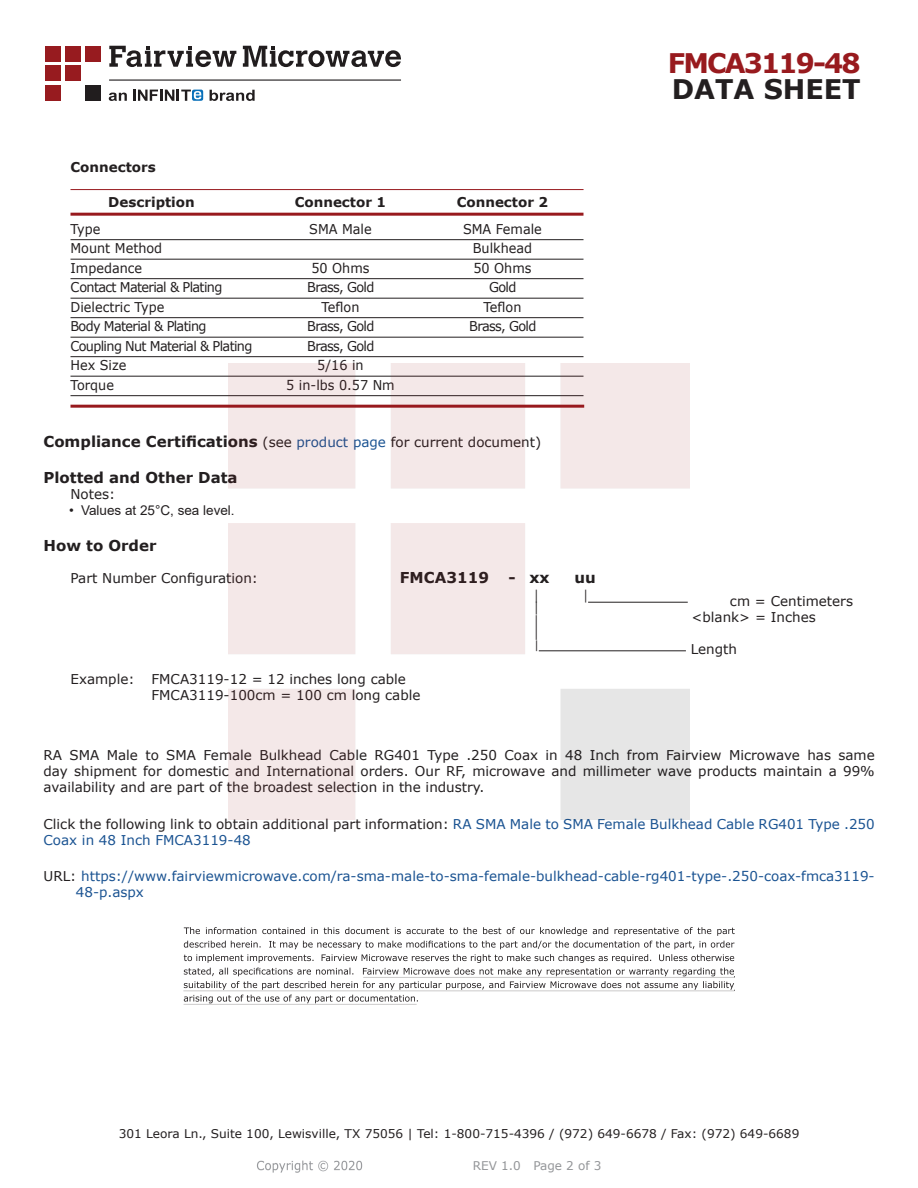
<style>
.page{position:relative;width:918px;height:1188px;background:#fff}
.page>*{position:absolute;margin:0;border:0;box-sizing:border-box;transform-origin:0 0}
.FM{font:700 27px "Verdana";letter-spacing:-.07em;color:#981a1e}
.t1{font:700 27px "Verdana";color:#231f20}
.Specs_Para{font:25.8px "Verdana";color:#231f20;scale:.39 1}
.Head1_for_Compliance{font:700 15px "Verdana";color:#231f20}
.Specs_Para-2{font:700 15px "Verdana";color:#231f20}
.Web_Description_Para{font:13.5px/16.2px "Verdana";color:#231f20;text-align:justify}
.Table_Body_Connector{font:13.5px "Verdana";letter-spacing:-.05em;color:#231f20;scale:.95 1}
.Specs_Para-3{font:13.5px "Verdana";color:#231f20}
.Web_Description_Para-2{font:13.5px/16.2px "Verdana";color:#1a5392}
.URL_para{font:13.5px/16.2px "Verdana";color:#1a5392}
.Table_Body_Connector-2{font:13.5px "Verdana";color:#231f20;scale:.95 1}
.Table_Header_Connect{font:700 13.5px "Verdana";color:#231f20}
.t2{font:13.5px "Arial";color:#231f20}
.Head2{font:700 13.5px "Verdana";color:#231f20}
.Specs_Para-4{font:13.5px "Verdana";color:#231f20;scale:.75 1}
.t3{font:12px "Verdana";color:#231f20}
.REV_Info{font:12px "Verdana";color:#939598}
.Specs_Para-5{font:11.25px "Verdana";color:#231f20;scale:.86 1}
.s1{font-weight:400;font-size:13.5px}
.s2{font-weight:400;font-size:13.5px;color:#1a5392}
.s3{color:#231f20}
</style>
<div class="page">
<hr style="left:70px;top:189px;width:514px;height:1px;background:#981a1e">
<hr style="left:70px;top:213px;width:514px;height:3px;background:#981a1e">
<hr style="left:70px;top:239px;width:514px;height:1px;background:#231f20">
<hr style="left:70px;top:259px;width:514px;height:1px;background:#231f20">
<hr style="left:70px;top:278px;width:514px;height:1px;background:#231f20">
<hr style="left:70px;top:298px;width:514px;height:1px;background:#231f20">
<hr style="left:70px;top:317px;width:514px;height:1px;background:#231f20">
<hr style="left:70px;top:337px;width:514px;height:1px;background:#231f20">
<hr style="left:70px;top:356px;width:514px;height:1px;background:#231f20">
<hr style="left:70px;top:376px;width:514px;height:1px;background:#231f20">
<hr style="left:70px;top:395px;width:514px;height:1px;background:#231f20">
<hr style="left:70px;top:405px;width:514px;height:3px;background:#981a1e">
<svg style="left:184px;top:927px;width:551px;height:76px"></svg>
<hr style="left:363px;top:977px;width:372px;height:1px;background:#231f20">
<hr style="left:183px;top:990px;width:551px;height:1px;background:#231f20">
<hr style="left:184px;top:1004px;width:233px;height:1px;background:#231f20">
<img style="left:257px;top:1160px;width:106px;height:13px">
<img style="left:228px;top:364px;width:462px;height:456px">
<div style="left:45px;top:46px;width:16px;height:15px;background:#971b1f"></div>
<div style="left:65px;top:66px;width:16px;height:15px;background:#971b1f"></div>
<div style="left:85px;top:85px;width:16px;height:16px;background:#211d1e"></div>
<div style="left:45px;top:85px;width:16px;height:16px;background:#971b1f"></div>
<div style="left:85px;top:46px;width:16px;height:15px;background:#971b1f"></div>
<div style="left:45px;top:66px;width:16px;height:15px;background:#971b1f"></div>
<div style="left:65px;top:46px;width:16px;height:15px;background:#971b1f"></div>
<svg style="left:109px;top:46px;width:292px;height:21px"></svg>
<svg style="left:192px;top:90px;width:11px;height:11px"></svg>
<svg style="left:133px;top:90px;width:68px;height:11px"></svg>
<svg style="left:210px;top:90px;width:45px;height:11px"></svg>
<svg style="left:109px;top:93px;width:18px;height:8px"></svg>
<hr style="left:109px;top:80px;width:292px;height:1px;background:#211d1e">
<p class="Head2" style="left:70px;top:158px;width:87px">Connectors</p>
<p class="Table_Header_Connect" style="left:108px;top:192px;width:88px">Description</p>
<p class="Table_Header_Connect" style="left:295px;top:192px;width:93px">Connector 1</p>
<p class="Table_Header_Connect" style="left:457px;top:192px;width:93px">Connector 2</p>
<p class="Table_Body_Connector" style="left:70px;top:219px;width:33px">Type</p>
<p class="Table_Body_Connector" style="left:309px;top:219px;width:67px">SMA Male</p>
<p class="Table_Body_Connector-2" style="left:463px;top:219px;width:85px">SMA Female</p>
<p class="Table_Body_Connector-2" style="left:70px;top:239px;width:98px">Mount Method</p>
<p class="Table_Body_Connector-2" style="left:473px;top:239px;width:64px">Bulkhead</p>
<p class="Table_Body_Connector-2" style="left:70px;top:258px;width:77px">Impedance</p>
<p class="Table_Body_Connector" style="left:311px;top:258px;width:63px">50 Ohms</p>
<p class="Table_Body_Connector" style="left:473px;top:258px;width:63px">50 Ohms</p>
<p class="Table_Body_Connector" style="left:70px;top:278px;width:161px">Contact Material &amp; Plating</p>
<p class="Table_Body_Connector" style="left:307px;top:278px;width:72px">Brass, Gold</p>
<p class="Table_Body_Connector" style="left:489px;top:278px;width:30px">Gold</p>
<p class="Table_Body_Connector-2" style="left:70px;top:297px;width:100px">Dielectric Type</p>
<p class="Table_Body_Connector" style="left:321px;top:297px;width:42px">Teflon</p>
<p class="Table_Body_Connector" style="left:483px;top:297px;width:42px">Teflon</p>
<p class="Table_Body_Connector" style="left:70px;top:317px;width:145px">Body Material &amp; Plating</p>
<p class="Table_Body_Connector" style="left:307px;top:317px;width:72px">Brass, Gold</p>
<p class="Table_Body_Connector" style="left:469px;top:317px;width:72px">Brass, Gold</p>
<p class="Table_Body_Connector" style="left:70px;top:336px;width:193px">Coupling Nut Material &amp; Plating</p>
<p class="Table_Body_Connector" style="left:307px;top:336px;width:72px">Brass, Gold</p>
<p class="Table_Body_Connector" style="left:70px;top:356px;width:60px">Hex Size</p>
<p class="Table_Body_Connector" style="left:317px;top:356px;width:50px">5/16 in</p>
<p class="Table_Body_Connector" style="left:70px;top:375px;width:47px">Torque</p>
<p class="Table_Body_Connector" style="left:286px;top:375px;width:116px">5 in-lbs 0.57 Nm</p>
<p class="FM" style="left:668px;top:44px;width:194px">FMCA3119-48</p>
<p class="t1" style="left:672px;top:70px;width:191px">DATA SHEET</p>
<p class="Head1_for_Compliance" style="left:44px;top:431px;width:499px">Compliance Certifications <span class="s1">(see</span> <span class="s2">product page</span> <span class="s1">for current document)</span></p>
<p class="Head1_for_Compliance" style="left:44px;top:467px;width:196px">Plotted and Other Data</p>
<p class="Specs_Para-3" style="left:70px;top:485px;width:46px">Notes:</p>
<p class="t2" style="left:69px;top:501px;width:167px">• Values at 25°C, sea level.</p>
<p class="Head1_for_Compliance" style="left:44px;top:535px;width:115px">How to Order</p>
<p class="Specs_Para-3" style="left:70px;top:568px;width:189px">Part Number Configuration:</p>
<p class="Specs_Para-2" style="left:400px;top:566px;width:91px">FMCA3119</p>
<p class="Specs_Para-2" style="left:509px;top:566px;width:43px">- xx</p>
<p class="Specs_Para-2" style="left:575px;top:566px;width:23px">uu</p>
<p class="Specs_Para-4" style="left:534px;top:585px;width:8px">|</p>
<p class="Specs_Para-4" style="left:584px;top:585px;width:8px">|</p>
<p class="Specs_Para-3" style="left:730px;top:591px;width:125px">cm = Centimeters</p>
<p class="Specs_Para-4" style="left:534px;top:598px;width:8px">|</p>
<p class="Specs_Para-3" style="left:692px;top:608px;width:126px">&lt;blank&gt; = Inches</p>
<p class="Specs_Para" style="left:534px;top:608px;width:13px">|</p>
<p class="Specs_Para-5" style="left:534px;top:637px;width:7px">|</p>
<p class="Specs_Para-3" style="left:691px;top:640px;width:48px">Length</p>
<p class="Specs_Para-3" style="left:70px;top:670px;width:66px">Example:</p>
<p class="Specs_Para-3" style="left:152px;top:670px;width:256px">FMCA3119-12 = 12 inches long cable</p>
<p class="Specs_Para-3" style="left:152px;top:686px;width:271px">FMCA3119-100cm = 100 cm long cable</p>
<p class="Web_Description_Para" style="left:44px;top:747px;width:833px">RA SMA Male to SMA Female Bulkhead Cable RG401 Type .250 Coax in 48 Inch from Fairview Microwave has same day shipment for domestic and International orders. Our RF, microwave and millimeter wave products maintain a 99% availability and are part of the broadest selection in the industry.</p>
<p class="Web_Description_Para-2" style="left:44px;top:815px;width:833px"><span class="s3">Click the following link to obtain additional part information:</span> RA SMA Male to SMA Female Bulkhead Cable RG401 Type .250<br>Coax in 48 Inch FMCA3119-48</p>
<p class="URL_para" style="left:76px;top:868px;width:800px;text-indent:-32px"><span class="s3">URL:</span> https://www.fairviewmicrowave.com/ra-sma-male-to-sma-female-bulkhead-cable-rg401-type-.250-coax-fmca3119-<br>48-p.aspx</p>
<p class="t3" style="left:119px;top:1125px;width:682px">301 Leora Ln., Suite 100, Lewisville, TX 75056 | Tel: 1-800-715-4396 / (972) 649-6678 / Fax: (972) 649-6689</p>
<p class="REV_Info" style="left:473px;top:1157px;width:130px">REV 1.0 Page 2 of 3</p>
</div>
